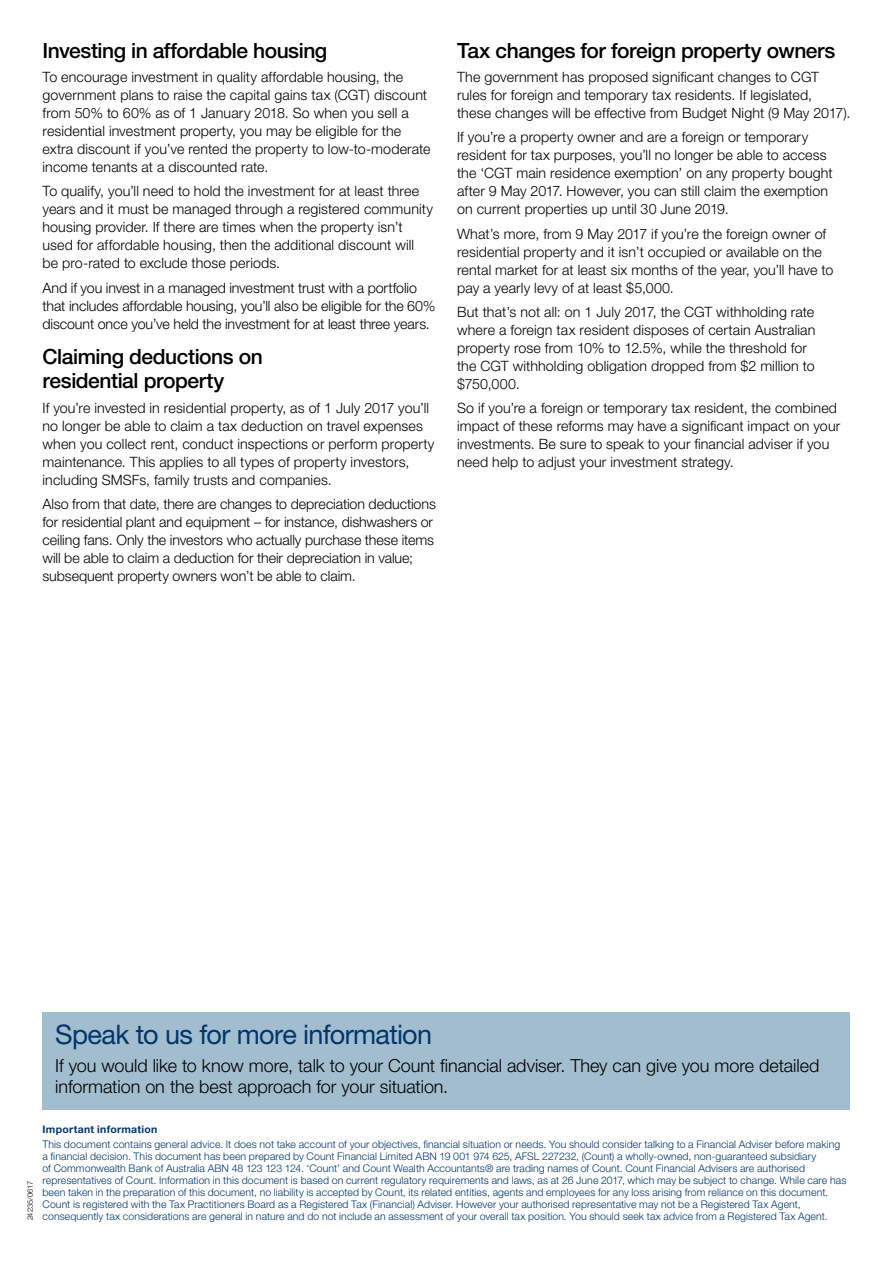
<style>
.page{position:relative;width:893px;height:1263px;background:#fff}
.page>*{position:absolute;margin:0;border:0;box-sizing:border-box;transform-origin:0 0}
.t1{font:27px "Helvetica Neue LT Std";letter-spacing:-.025em;color:#00366c}
.t2{font:500 21px/24px "Helvetica Neue LT Std";letter-spacing:-.02em;color:#000}
.t3{font:300 18px/21px "Helvetica Neue LT Std";letter-spacing:-.005em;color:#000}
.t4{font:300 14.25px/18px "Helvetica Neue LT Std";letter-spacing:.005em;color:#000}
.t5{font:300 10.5px/12px "Helvetica Neue LT Std";letter-spacing:.01em;color:#00366c}
.t6{font:700 10.5px "Helvetica Neue LT Std";letter-spacing:.025em;color:#00366c}
.t7{font:300 7.5px "Helvetica Neue LT Std";letter-spacing:-.005em;color:#000}
</style>
<div class="page">
<div style="left:43px;top:1012px;width:807px;height:97px;background:#a2bdce"></div>
<h2 class="t2" style="left:43px;top:38px;width:286px">Investing in affordable housing</h2>
<p class="t4" style="left:43px;top:68px;width:390px">To encourage investment in quality affordable housing, the government plans to raise the capital gains tax (CGT) discount from 50% to 60% as of 1 January 2018. So when you sell a residential investment property, you may be eligible for the extra discount if you’ve rented the property to low-to-moderate income tenants at a discounted rate.</p>
<p class="t4" style="left:43px;top:182px;width:392px">To qualify, you’ll need to hold the investment for at least three years and it must be managed through a registered community housing provider. If there are times when the property isn’t used for affordable housing, then the additional discount will be pro-rated to exclude those periods.</p>
<p class="t4" style="left:43px;top:278px;width:394px">And if you invest in a managed investment trust with a portfolio that includes affordable housing, you’ll also be eligible for the 60% discount once you’ve held the investment for at least three years.</p>
<h2 class="t2" style="left:43px;top:345px;width:222px">Claiming deductions on residential property</h2>
<p class="t4" style="left:43px;top:398px;width:394px">If you’re invested in residential property, as of 1 July 2017 you’ll no longer be able to claim a tax deduction on travel expenses when you collect rent, conduct inspections or perform property maintenance. This applies to all types of property investors, including SMSFs, family trusts and companies.</p>
<p class="t4" style="left:43px;top:495px;width:395px">Also from that date, there are changes to depreciation deductions for residential plant and equipment – for instance, dishwashers or ceiling fans. Only the investors who actually purchase these items will be able to claim a deduction for their depreciation in value; subsequent property owners won’t be able to claim.</p>
<h2 class="t2" style="left:457px;top:38px;width:380px">Tax changes for foreign property owners</h2>
<p class="t4" style="left:457px;top:68px;width:395px">The government has proposed significant changes to CGT rules for foreign and temporary tax residents. If legislated,<br>these changes will be effective from Budget Night (9 May 2017).</p>
<p class="t4" style="left:457px;top:128px;width:377px">If you’re a property owner and are a foreign or temporary resident for tax purposes, you’ll no longer be able to access the ‘CGT main residence exemption’ on any property bought after 9 May 2017. However, you can still claim the exemption on current properties up until 30 June 2019.</p>
<p class="t4" style="left:457px;top:224px;width:378px">What’s more, from 9 May 2017 if you’re the foreign owner of residential property and it isn’t occupied or available on the rental market for at least six months of the year, you’ll have to pay a yearly levy of at least $5,000.</p>
<p class="t4" style="left:457px;top:303px;width:360px">But that’s not all: on 1 July 2017, the CGT withholding rate where a foreign tax resident disposes of certain Australian property rose from 10% to 12.5%, while the threshold for the CGT withholding obligation dropped from $2 million to $750,000.</p>
<p class="t4" style="left:457px;top:399px;width:385px">So if you’re a foreign or temporary tax resident, the combined impact of these reforms may have a significant impact on your investments. Be sure to speak to your financial adviser if you need help to adjust your investment strategy.</p>
<h1 class="t1" style="left:55px;top:1018px;width:378px">Speak to us for more information</h1>
<p class="t3" style="left:55px;top:1054px;width:766px">If you would like to know more, talk to your Count financial adviser. They can give you more detailed information on the best approach for your situation.</p>
<p class="t7" style="left:26px;top:1220px;width:41px;rotate:-90deg">24235/0617</p>
<p class="t6" style="left:43px;top:1123px;width:116px">Important information</p>
<p class="t5" style="left:43px;top:1138px;width:805px">This document contains general advice. It does not take account of your objectives, financial situation or needs. You should consider talking to a Financial Adviser before making a financial decision. This document has been prepared by Count Financial Limited ABN 19 001 974 625, AFSL 227232, (Count) a wholly-owned, non-guaranteed subsidiary<br>of Commonwealth Bank of Australia ABN 48 123 123 124. ‘Count’ and Count Wealth Accountants® are trading names of Count. Count Financial Advisers are authorised representatives of Count. Information in this document is based on current regulatory requirements and laws, as at 26 June 2017, which may be subject to change. While care has been taken in the preparation of this document, no liability is accepted by Count, its related entities, agents and employees for any loss arising from reliance on this document.<br>Count is registered with the Tax Practitioners Board as a Registered Tax (Financial) Adviser. However your authorised representative may not be a Registered Tax Agent, consequently tax considerations are general in nature and do not include an assessment of your overall tax position. You should seek tax advice from a Registered Tax Agent.</p>
</div>
